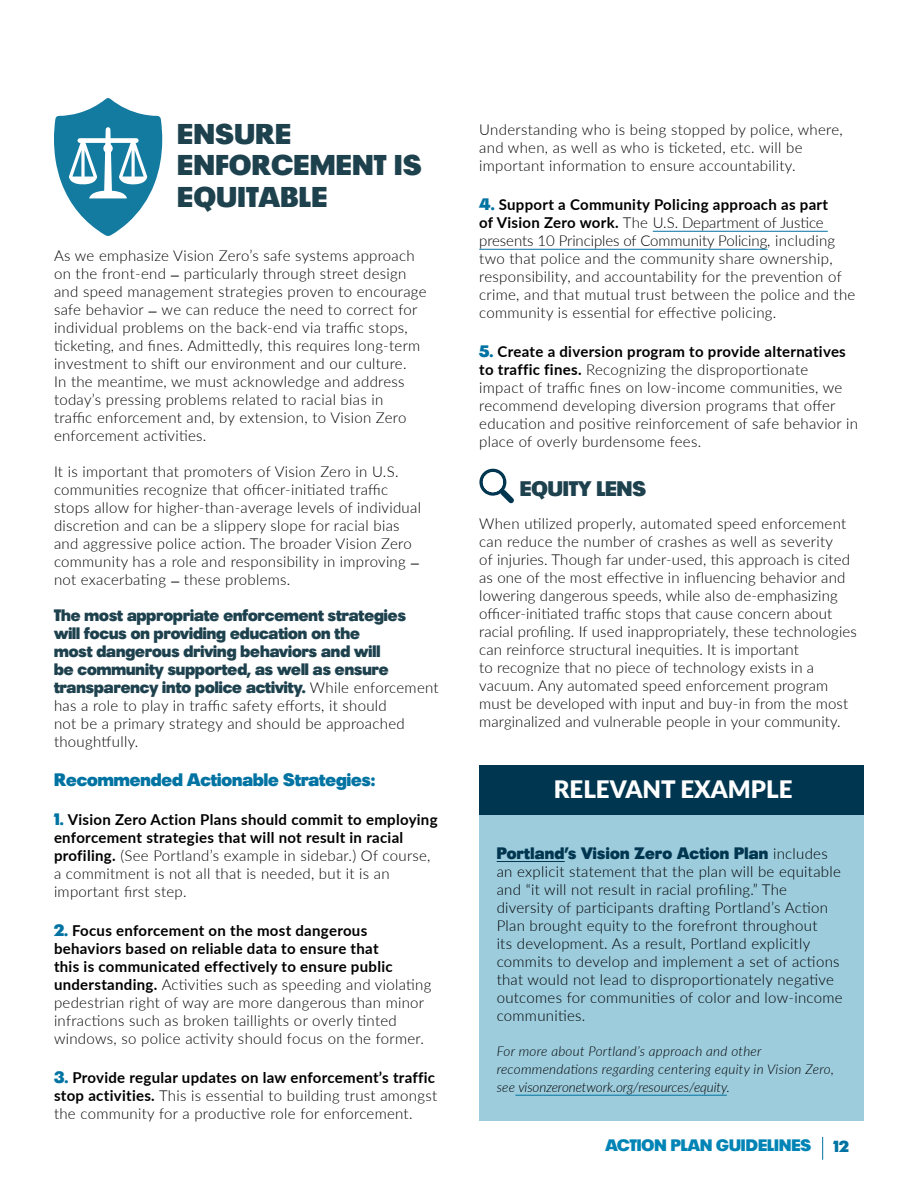
<style>
.page{position:relative;width:918px;height:1188px;background:#fff}
.page>*{position:absolute;margin:0;border:0;box-sizing:border-box;transform-origin:0 0}
.t1{font:900 28.5px/31.5px "Plak W01";letter-spacing:.02em;color:#1e414e}
.t2{font:900 24px "Lato";color:#fff}
.t3{font:900 21px "Plak W01";color:#1e414e}
.t4{font:900 18px "Plak W01";color:#0073a2}
.t5{font:900 16.5px/18px "Plak W01";color:#1e414e}
.t6{font:900 16.5px "Plak W01";letter-spacing:.02em;color:#00364f}
.t7{font:900 16.5px "Plak W01";color:#0084b5}
.t8{font:900 15.9px "Plak W01";color:#0073a2}
.t9{font:300 15px/18px "Lato";letter-spacing:.02em;color:#000}
.t10{font:italic 300 13.5px/18px "Lato";letter-spacing:.02em;color:#000}
.s1{font-family:"Neutra Text";font-weight:400;font-style:italic}
.s2{font-family:"Lato";font-weight:300;font-size:15px;color:#000}
.s3{font-family:"Plak W01";font-weight:900;font-size:16.5px;color:#0073a2}
.s4{font-weight:700}
</style>
<div class="page">
<svg style="left:822px;top:1137px;width:1px;height:23px"></svg>
<div style="left:479px;top:766px;width:385px;height:354px;background:#9dccdd"></div>
<div style="left:479px;top:766px;width:385px;height:49px;background:#00364f"></div>
<hr style="left:653px;top:231px;width:175px;height:1px;background:#0073a2">
<hr style="left:479px;top:249px;width:288px;height:1px;background:#0073a2">
<svg style="left:54px;top:98px;width:108px;height:138px"></svg>
<hr style="left:497px;top:861px;width:68px;height:1px;background:#00364f">
<hr style="left:515px;top:1095px;width:212px;height:1px;background:#0073a2">
<svg style="left:479px;top:469px;width:35px;height:34px"></svg>
<div style="left:483px;top:472px;width:20px;height:20px;background:#fff;border-radius:50%"></div>
<h1 class="t1" style="left:177px;top:118px;width:242px">Ensure enforcement is equitable</h1>
<p class="t9" style="left:54px;top:246px;width:374px">As we emphasize Vision Zero’s safe systems approach on the front-end <span class="s1">—</span> particularly through street design and speed management strategies proven to encourage safe behavior <span class="s1">—</span> we can reduce the need to correct for individual problems on the back-end via traffic stops, ticketing, and fines. Admittedly, this requires long-term investment to shift our environment and our culture.<br>In the meantime, we must acknowledge and address today’s pressing problems related to racial bias in<br>traffic enforcement and, by extension, to Vision Zero enforcement activities.</p>
<p class="t9" style="left:54px;top:462px;width:369px">It is important that promoters of Vision Zero in U.S. communities recognize that officer-initiated traffic stops allow for higher-than-average levels of individual discretion and can be a slippery slope for racial bias and aggressive police action. The broader Vision Zero community has a role and responsibility in improving <span class="s1">— </span>not exacerbating <span class="s1">—</span> these problems.</p>
<p class="t5" style="left:54px;top:606px;width:386px">The most appropriate enforcement strategies<br>will focus on providing education on the<br>most dangerous driving behaviors and will<br>be community supported, as well as ensure transparency into police activity. <span class="s2">While enforcement</span></p>
<p class="t9" style="left:54px;top:696px;width:352px">has a role to play in traffic safety efforts, it should not be a primary strategy and should be approached thoughtfully.</p>
<p class="t4" style="left:54px;top:769px;width:323px">Recommended Actionable Strategies:</p>
<p class="t9" style="left:54px;top:810px;width:385px"><span class="s3">1.</span> <span class="s4">Vision Zero Action Plans should commit to employing enforcement strategies that will not result in racial profiling.</span> (See Portland’s example in sidebar.) Of course, a commitment is not all that is needed, but it is an important first step.</p>
<p class="t9" style="left:54px;top:921px;width:379px"><span class="s3">2.</span> <span class="s4">Focus enforcement on the most dangerous behaviors based on reliable data to ensure that<br>this is communicated effectively to ensure public understanding.</span> Activities such as speeding and violating pedestrian right of way are more dangerous than minor infractions such as broken taillights or overly tinted windows, so police activity should focus on the former.</p>
<p class="t9" style="left:54px;top:1068px;width:385px"><span class="s3">3.</span> <span class="s4">Provide regular updates on law enforcement’s traffic stop activities.</span> This is essential to building trust amongst the community for a productive role for enforcement.</p>
<p class="t9" style="left:479px;top:120px;width:365px">Understanding who is being stopped by police, where, and when, as well as who is ticketed, etc. will be important information to ensure accountability.</p>
<p class="t9" style="left:479px;top:195px;width:378px"><span class="s3">4.</span> <span class="s4">Support a Community Policing approach as part<br>of Vision Zero work.</span> The U.S. Department of Justice presents 10 Principles of Community Policing, including two that police and the community share ownership, responsibility, and accountability for the prevention of crime, and that mutual trust between the police and the community is essential for effective policing.</p>
<p class="t9" style="left:479px;top:342px;width:380px"><span class="s3">5.</span> <span class="s4">Create a diversion program to provide alternatives to traffic fines.</span> Recognizing the disproportionate<br>impact of traffic fines on low-income communities, we recommend developing diversion programs that offer education and positive reinforcement of safe behavior in place of overly burdensome fees.</p>
<h3 class="t3" style="left:520px;top:476px;width:128px">Equity LENS</h3>
<p class="t9" style="left:479px;top:514px;width:379px">When utilized properly, automated speed enforcement can reduce the number of crashes as well as severity<br>of injuries. Though far under-used, this approach is cited as one of the most effective in influencing behavior and lowering dangerous speeds, while also de-emphasizing officer-initiated traffic stops that cause concern about racial profiling. If used inappropriately, these technologies can reinforce structural inequities. It is important<br>to recognize that no piece of technology exists in a vacuum. Any automated speed enforcement program must be developed with input and buy-in from the most marginalized and vulnerable people in your community.</p>
<h2 class="t2" style="left:554px;top:771px;width:74px">RELEVANT</h2>
<h2 class="t2" style="left:680px;top:771px;width:49px">EXAMPL</h2>
<h2 class="t2" style="left:779px;top:771px;width:15px">E</h2>
<p class="t6" style="left:497px;top:844px;width:333px">Portland’s Vision Zero Action Plan <span class="s2">includes</span></p>
<p class="t9" style="left:497px;top:863px;width:348px">an explicit statement that the plan will be equitable and “it will not result in racial profiling.” The diversity of participants drafting Portland’s Action Plan brought equity to the forefront throughout<br>its development. As a result, Portland explicitly commits to develop and implement a set of actions that would not lead to disproportionately negative outcomes for communities of color and low-income communities.</p>
<p class="t10" style="left:497px;top:1042px;width:339px">For more about Portland’s approach and other recommendations regarding centering equity in Vision Zero, see visonzeronetwork.org/resources/equity.</p>
<p class="t7" style="left:606px;top:1135px;width:207px">Action Plan Guidelines</p>
<p class="t8" style="left:834px;top:1137px;width:17px">12</p>
</div>
